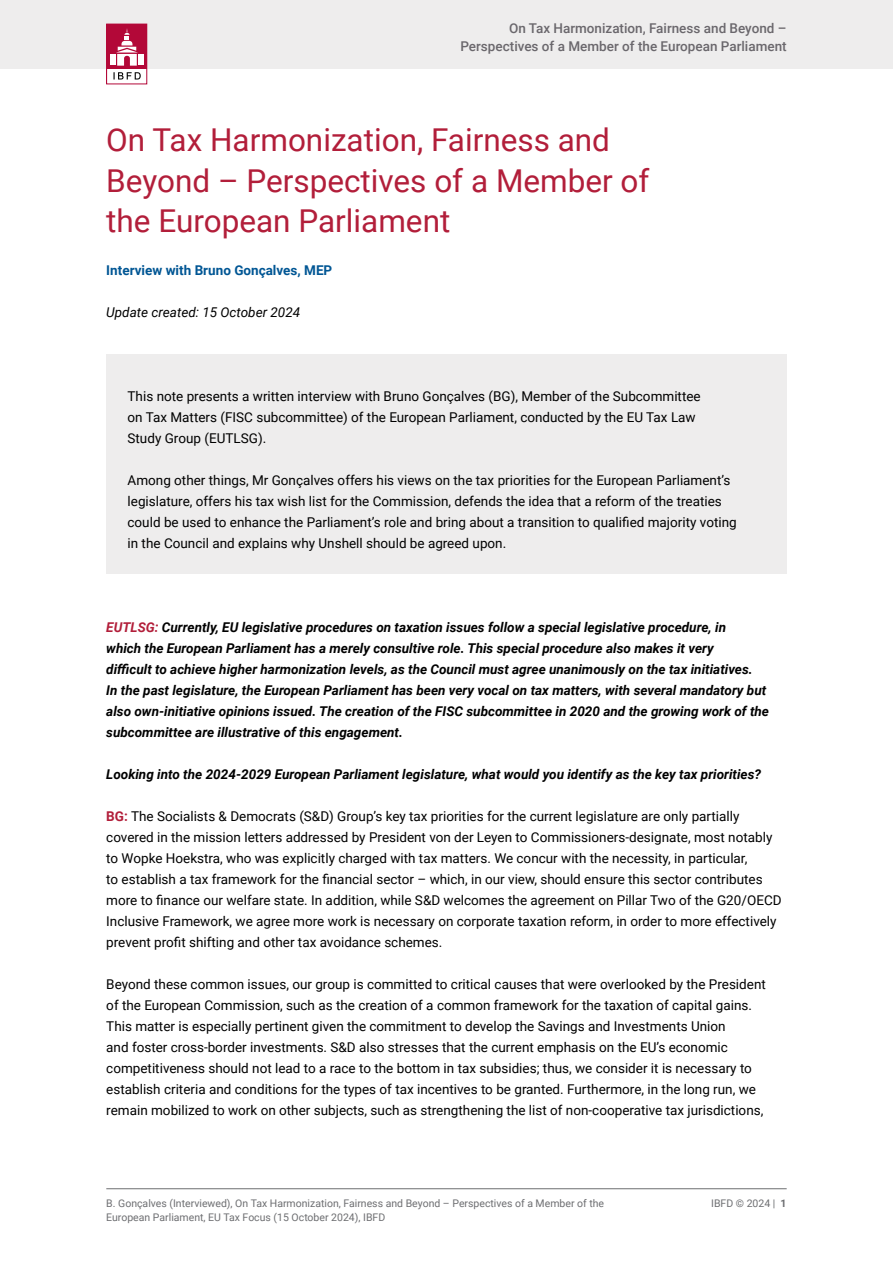
<style>
.page{position:relative;width:893px;height:1263px;background:#fff}
.page>*{position:absolute;margin:0;border:0;box-sizing:border-box;transform-origin:0 0}
.t1{font:31.5px/40.5px "Roboto";color:#b21e3a}
.t2{font:13.5px/21px "Roboto";color:#000}
.t3{font:italic 700 13.5px/21px "Roboto";color:#000}
.t4{font:500 13.5px/18px "Roboto";color:#6a676c;text-align:right}
.t5{font:700 13.5px "Roboto";color:#005694}
.t6{font:italic 13.5px "Roboto";color:#000}
.t7{font:10.5px/13.5px "Roboto";color:#6d6e71}
.s1{color:#b21e3a}
.s2{font-weight:700;color:#b21e3a}
.s3{font-weight:700}
</style>
<div class="page">
<hr style="left:106px;top:1188px;width:681px;height:1px;background:#6d6e71">
<div style="left:0;top:0;width:893px;height:68px;background:#eeeded"></div>
<div style="left:107px;top:24px;width:40px;height:60px;background:#b30838"></div>
<div style="left:107px;top:69px;width:40px;height:15px;background:#fff"></div>
<div style="left:110px;top:54px;width:6px;height:11px;background:#fff"></div>
<div style="left:138px;top:54px;width:6px;height:11px;background:#fff"></div>
<svg style="left:116px;top:28px;width:22px;height:38px"></svg>
<svg style="left:113px;top:72px;width:28px;height:8px"></svg>
<div style="left:106px;top:24px;width:41px;height:60px;border:1px solid #b30838"></div>
<div style="left:106px;top:354px;width:681px;height:219px;background:#eeeded"></div>
<p class="t4" style="left:460px;top:19px;width:328px">On Tax Harmonization, Fairness and Beyond –<br>Perspectives of a Member of the European Parliament</p>
<h1 class="t1" style="left:106px;top:119px;width:545px">On Tax Harmonization, Fairness and<br>Beyond – Perspectives of a Member of the European Parliament</h1>
<p class="t5" style="left:106px;top:260px;width:228px">Interview with Bruno Gonçalves, MEP</p>
<p class="t6" style="left:106px;top:302px;width:195px">Update created: 15 October 2024</p>
<p class="t2" style="left:128px;top:385px;width:575px">This note presents a written interview with Bruno Gonçalves (BG), Member of the Subcommittee on Tax Matters (FISC subcommittee) of the European Parliament, conducted by the EU Tax Law<br>Study Group (EUTLSG).</p>
<p class="t2" style="left:128px;top:469px;width:611px">Among other things, Mr Gonçalves offers his views on the tax priorities for the European Parliament’s legislature, offers his tax wish list for the Commission, defends the idea that a reform of the treaties could be used to enhance the Parliament’s role and bring about a transition to qualified majority voting in the Council and explains why Unshell should be agreed upon.</p>
<p class="t3" style="left:106px;top:616px;width:664px"><span class="s1">EUTLSG:</span> Currently, EU legislative procedures on taxation issues follow a special legislative procedure, in<br>which the European Parliament has a merely consultive role. This special procedure also makes it very<br>difficult to achieve higher harmonization levels, as the Council must agree unanimously on the tax initiatives.<br>In the past legislature, the European Parliament has been very vocal on tax matters, with several mandatory but also own-initiative opinions issued. The creation of the FISC subcommittee in 2020 and the growing work of the subcommittee are illustrative of this engagement.</p>
<p class="t3" style="left:106px;top:763px;width:656px">Looking into the 2024-2029 European Parliament legislature, what would you identify as the key tax priorities?</p>
<p class="t2" style="left:106px;top:805px;width:677px"><span class="s2">BG:</span> The Socialists &amp; Democrats (S&amp;D) Group’s key tax priorities for the current legislature are only partially covered in the mission letters addressed by President von der Leyen to Commissioners-designate, most notably to Wopke Hoekstra, who was explicitly charged with tax matters. We concur with the necessity, in particular,<br>to establish a tax framework for the financial sector – which, in our view, should ensure this sector contributes more to finance our welfare state. In addition, while S&amp;D welcomes the agreement on Pillar Two of the G20/OECD Inclusive Framework, we agree more work is necessary on corporate taxation reform, in order to more effectively prevent profit shifting and other tax avoidance schemes.</p>
<p class="t2" style="left:106px;top:973px;width:661px">Beyond these common issues, our group is committed to critical causes that were overlooked by the President of the European Commission, such as the creation of a common framework for the taxation of capital gains.<br>This matter is especially pertinent given the commitment to develop the Savings and Investments Union<br>and foster cross-border investments. S&amp;D also stresses that the current emphasis on the EU’s economic competitiveness should not lead to a race to the bottom in tax subsidies; thus, we consider it is necessary to establish criteria and conditions for the types of tax incentives to be granted. Furthermore, in the long run, we remain mobilized to work on other subjects, such as strengthening the list of non-cooperative tax jurisdictions,</p>
<p class="t7" style="left:106px;top:1196px;width:499px">B. Gonçalves (Interviewed), On Tax Harmonization, Fairness and Beyond – Perspectives of a Member of the<br>European Parliament, EU Tax Focus (15 October 2024), IBFD</p>
<p class="t7" style="left:711px;top:1196px;width:77px">IBFD © 2024 | <span class="s3">1</span></p>
</div>
